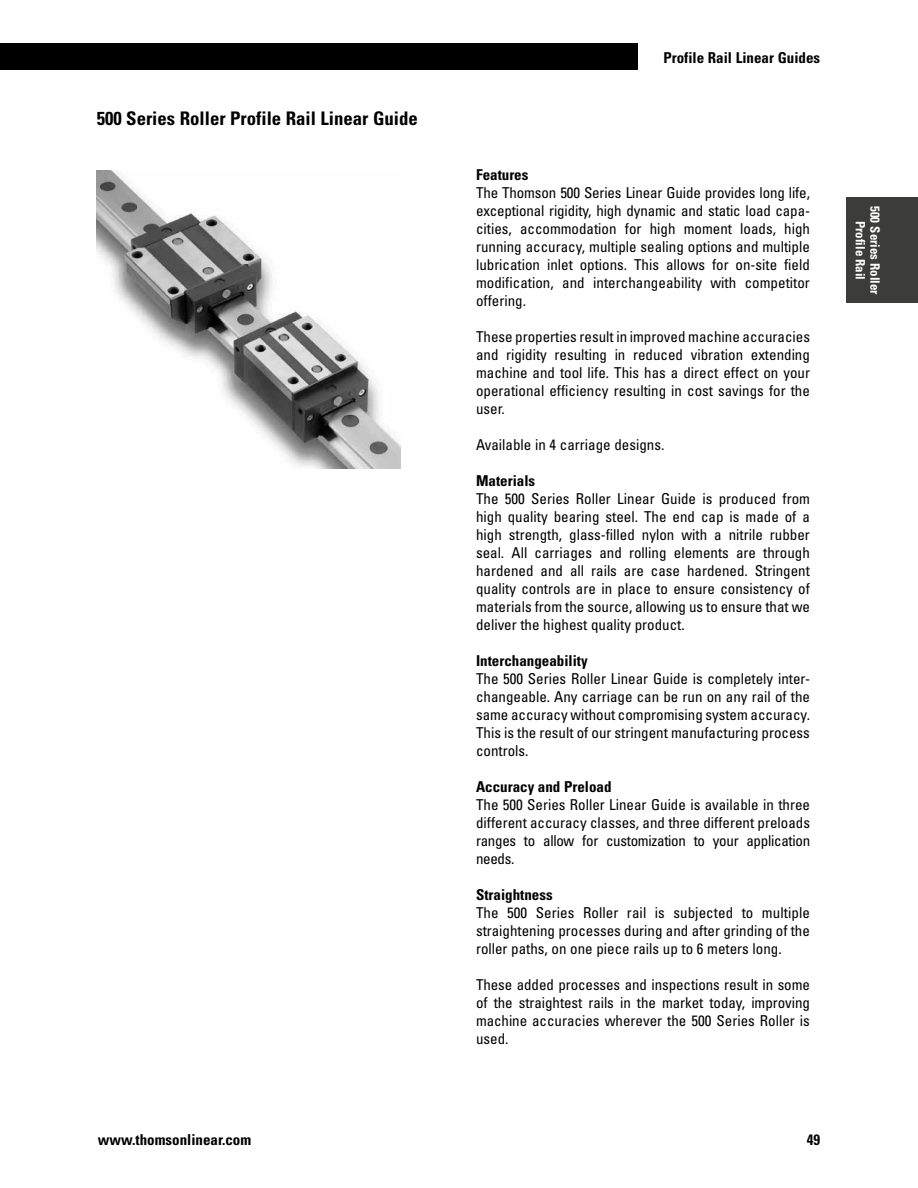
<style>
.page{position:relative;width:918px;height:1188px;background:#fff}
.page>*{position:absolute;margin:0;border:0;box-sizing:border-box;transform-origin:0 0}
.t1{font:700 condensed 18.75px "Univers";color:#000}
.t2{font:condensed 15px/18px "Univers";color:#000;text-align:justify}
.t3{font:700 condensed 15px "Univers";color:#000}
.t4{font:700 condensed 12.9px/14.4px "Univers";color:#fff;text-align:center}
</style>
<div class="page">
<div style="left:0;top:43px;width:638px;height:27px;background:#000"></div>
<img style="left:97px;top:171px;width:304px;height:298px">
<div style="left:847px;top:197px;width:71px;height:106px;background:#3c3c3b"></div>
<p class="t1" style="left:97px;top:107px;width:323px">500 Series Roller Profile Rail Linear Guide</p>
<p class="t3" style="left:663px;top:48px;width:158px">Profile Rail Linear Guides</p>
<p class="t3" style="left:476px;top:165px;width:54px">Features</p>
<p class="t2" style="left:476px;top:183px;width:336px">The Thomson 500 Series Linear Guide provides long life, exceptional rigidity, high dynamic and static load capa&shy;cities, accommodation for high moment loads, high running accuracy, multiple sealing options and multiple lubrication inlet options. This allows for on-site field modification, and interchangeability with competitor offering.</p>
<p class="t2" style="left:476px;top:327px;width:336px">These properties result in improved machine accuracies and rigidity resulting in reduced vibration extending machine and tool life. This has a direct effect on your operational efficiency resulting in cost savings for the user.</p>
<p class="t2" style="left:476px;top:435px;width:188px">Available in 4 carriage designs.</p>
<p class="t3" style="left:476px;top:471px;width:61px">Materials</p>
<p class="t2" style="left:476px;top:489px;width:336px">The 500 Series Roller Linear Guide is produced from high quality bearing steel. The end cap is made of a high strength, glass-filled nylon with a nitrile rubber seal. All carriages and rolling elements are through hardened and all rails are case hardened. Stringent quality controls are in place to ensure consistency of materials from the source, allowing us to ensure that we deliver the highest quality product.</p>
<p class="t3" style="left:476px;top:651px;width:113px">Interchangeability</p>
<p class="t2" style="left:476px;top:669px;width:336px;text-align:left">The 500 Series Roller Linear Guide is completely inter&shy;changeable. Any carriage can be run on any rail of the same accuracy without compromising system accuracy.<br>This is the result of our stringent manufacturing process controls.</p>
<p class="t3" style="left:476px;top:777px;width:137px">Accuracy and Preload</p>
<p class="t2" style="left:476px;top:795px;width:336px">The 500 Series Roller Linear Guide is available in three different accuracy classes, and three different preloads ranges to allow for customization to your application needs.</p>
<p class="t3" style="left:476px;top:885px;width:78px">Straightness</p>
<p class="t2" style="left:476px;top:903px;width:336px">The 500 Series Roller rail is subjected to multiple straightening processes during and after grinding of the roller paths, on one piece rails up to 6 meters long.</p>
<p class="t2" style="left:476px;top:975px;width:335px">These added processes and inspections result in some of the straightest rails in the market today, improving machine accuracies wherever the 500 Series Roller is used.</p>
<p class="t3" style="left:98px;top:1130px;width:155px">www.thomsonlinear.com</p>
<p class="t3" style="left:807px;top:1130px;width:15px">49</p>
<p class="t4" style="left:882px;top:206px;width:90px;rotate:90deg">500 Series Roller<br>Profile Rail</p>
</div>
